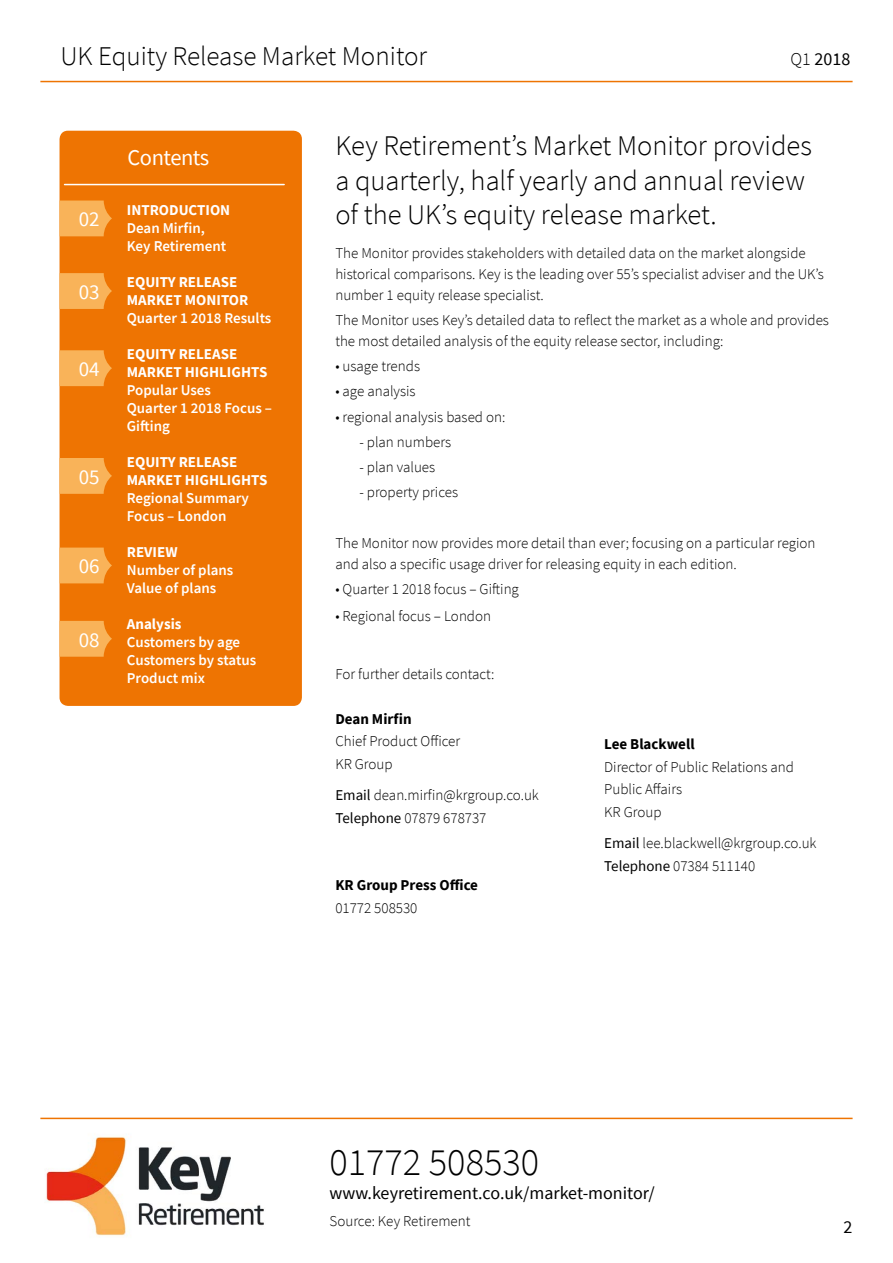
<style>
.page{position:relative;width:893px;height:1263px;background:#fff}
.page>*{position:absolute;margin:0;border:0;box-sizing:border-box;transform-origin:0 0}
.t1{font:300 38.25px "Source Sans Pro";color:#000}
.t2{font:300 28.5px/34.2px "Source Sans Pro";color:#000}
.t3{font:300 27px "Source Sans Pro";color:#000}
.t4{font:22.5px "Source Sans Pro";letter-spacing:-.02em;color:#fff}
.t5{font:21px "Source Sans Pro";color:#fff}
.t6{font:18px "Source Sans Pro";color:#000}
.t7{font:300 15px/22.5px "Source Sans Pro";color:#000}
.t8{font:600 15px/18px "Source Sans Pro";color:#fff}
.t9{font:700 15px/18px "Source Sans Pro";color:#fff}
.t10{font:700 15px "Source Sans Pro";color:#000}
.s1{font-weight:300}
.s2{font-weight:400}
</style>
<div class="page">
<hr style="left:40px;top:81px;width:813px;height:1px;background:#ee7402">
<img style="left:40px;top:1119px;width:236px;height:117px">
<hr style="left:40px;top:1118px;width:813px;height:1px;background:#ee7402">
<div style="left:60px;top:131px;width:242px;height:575px;background:#ee7402;border-radius:9px"></div>
<hr style="left:65px;top:184px;width:219px;height:1px;background:#fff">
<svg style="left:60px;top:200px;width:52px;height:36px;background:#f7ab4e"></svg>
<svg style="left:60px;top:273px;width:52px;height:36px;background:#f7ab4f"></svg>
<svg style="left:60px;top:350px;width:52px;height:36px;background:#f7ab4e"></svg>
<svg style="left:60px;top:458px;width:52px;height:36px;background:#f7ab4f"></svg>
<svg style="left:60px;top:548px;width:52px;height:35px;background:#f7ac4f"></svg>
<svg style="left:60px;top:621px;width:52px;height:36px;background:#f7ab4e"></svg>
<h3 class="t3" style="left:60px;top:39px;width:368px">UK Equity Release Market Monitor</h3>
<p class="t6" style="left:791px;top:48px;width:61px"><span class="s1">Q1</span> 2018</p>
<h3 class="t5" style="left:79px;top:206px;width:22px">02</h3>
<h3 class="t5" style="left:79px;top:279px;width:22px">03</h3>
<h3 class="t5" style="left:79px;top:356px;width:22px">04</h3>
<h3 class="t5" style="left:79px;top:463px;width:22px">05</h3>
<h3 class="t5" style="left:79px;top:553px;width:22px">06</h3>
<h3 class="t5" style="left:79px;top:626px;width:22px">08</h3>
<h3 class="t4" style="left:128px;top:143px;width:83px">Contents</h3>
<p class="t9" style="left:127px;top:201px;width:105px">INTRODUCTION</p>
<p class="t8" style="left:127px;top:219px;width:101px">Dean Mirfin,<br>Key Retirement</p>
<p class="t9" style="left:127px;top:273px;width:123px">EQUITY RELEASE<br>MARKET MONITOR</p>
<p class="t8" style="left:127px;top:309px;width:146px">Quarter 1 2018 Results</p>
<p class="t9" style="left:127px;top:345px;width:142px">EQUITY RELEASE<br>MARKET HIGHLIGHTS</p>
<p class="t8" style="left:127px;top:381px;width:147px">Popular Uses<br>Quarter 1 2018 Focus –<br>Gifting</p>
<p class="t9" style="left:127px;top:453px;width:142px">EQUITY RELEASE<br>MARKET HIGHLIGHTS</p>
<p class="t8" style="left:127px;top:489px;width:124px">Regional Summary<br>Focus – London</p>
<p class="t9" style="left:127px;top:543px;width:52px">REVIEW</p>
<p class="t8" style="left:127px;top:561px;width:108px">Number of plans<br>Value of plans</p>
<p class="t9" style="left:127px;top:615px;width:56px">Analysis</p>
<p class="t8" style="left:127px;top:633px;width:131px">Customers by age<br>Customers by status<br>Product mix</p>
<h2 class="t2" style="left:335px;top:129px;width:478px">Key Retirement’s Market Monitor provides a quarterly, half yearly and annual review of the UK’s equity release market.</h2>
<p class="t7" style="left:335px;top:242px;width:490px;line-height:21px">The Monitor provides stakeholders with detailed data on the market alongside historical comparisons. Key is the leading over 55’s specialist adviser and the UK’s number 1 equity release specialist.</p>
<p class="t7" style="left:335px;top:309px;width:495px;line-height:21px">The Monitor uses Key’s detailed data to reflect the market as a whole and provides the most detailed analysis of the equity release sector, including:</p>
<p class="t7" style="left:335px;top:355px;width:86px">• usage trends</p>
<p class="t7" style="left:335px;top:380px;width:82px">• age analysis</p>
<p class="t7" style="left:335px;top:405px;width:172px">• regional analysis based on:</p>
<p class="t7" style="left:359px;top:431px;width:93px">- plan numbers</p>
<p class="t7" style="left:359px;top:456px;width:77px">- plan values</p>
<p class="t7" style="left:359px;top:481px;width:100px">- property prices</p>
<p class="t7" style="left:335px;top:532px;width:482px;line-height:21px">The Monitor now provides more detail than ever; focusing on a particular region and also a specific usage driver for releasing equity in each edition.</p>
<p class="t7" style="left:335px;top:578px;width:185px">• Quarter 1 2018 focus – Gifting</p>
<p class="t7" style="left:335px;top:605px;width:157px">• Regional focus – London</p>
<p class="t7" style="left:335px;top:662px;width:161px">For further details contact:</p>
<p class="t10" style="left:335px;top:708px;width:78px">Dean Mirfin</p>
<p class="t7" style="left:335px;top:730px;width:126px">Chief Product Officer<br>KR Group</p>
<p class="t7" style="left:335px;top:784px;width:205px"><span class="s2">Email</span> dean.mirfin@krgroup.co.uk<br><span class="s2">Telephone</span> 07879 678737</p>
<p class="t10" style="left:335px;top:875px;width:144px">KR Group Press Office</p>
<p class="t7" style="left:335px;top:896px;width:84px">01772 508530</p>
<p class="t10" style="left:604px;top:734px;width:92px">Lee Blackwell</p>
<p class="t7" style="left:604px;top:755px;width:191px">Director of Public Relations and<br>Public Affairs<br>KR Group</p>
<p class="t7" style="left:604px;top:832px;width:214px"><span class="s2">Email</span> lee.blackwell@krgroup.co.uk<br><span class="s2">Telephone</span> 07384 511140</p>
<h1 class="t1" style="left:330px;top:1139px;width:211px">01772 508530</h1>
<p class="t6" style="left:330px;top:1182px;width:327px">www.keyretirement.co.uk/market-monitor/</p>
<p class="t7" style="left:330px;top:1209px;width:142px">Source: Key Retirement</p>
<p class="t6" style="left:844px;top:1216px;width:10px">2</p>
</div>
